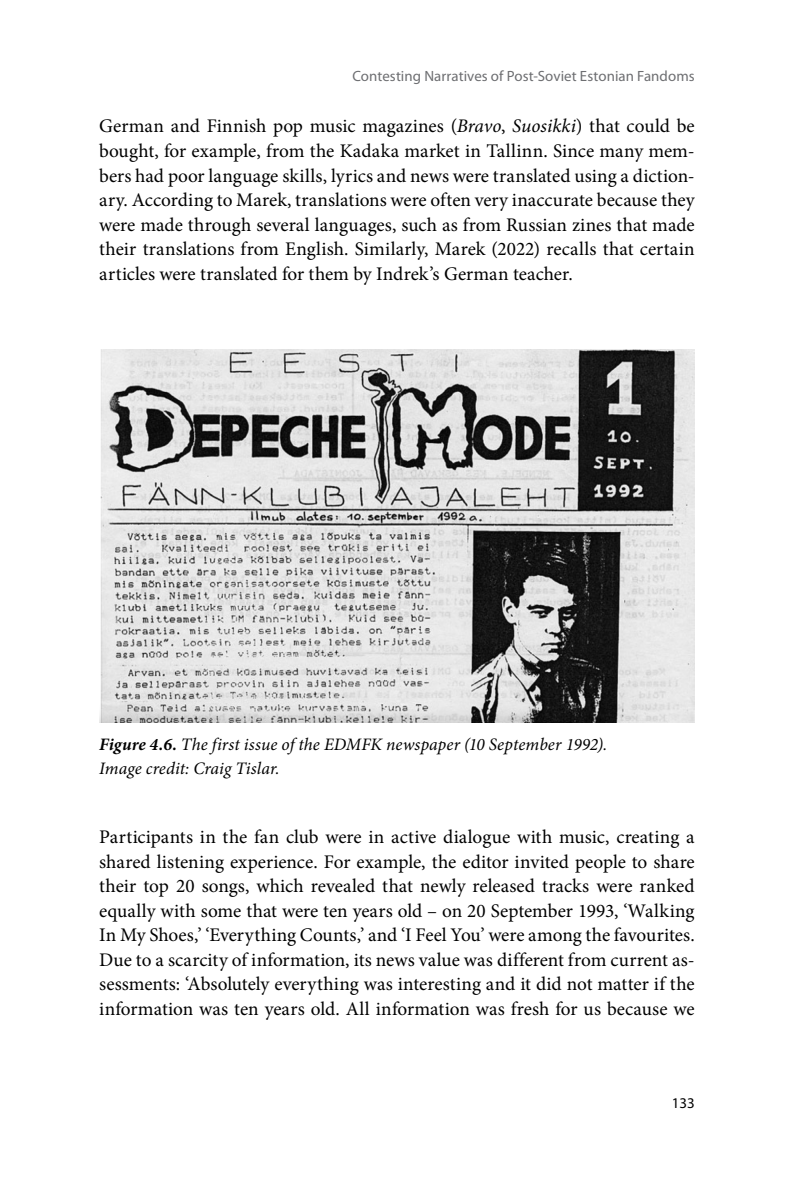
<style>
.page{position:relative;width:794px;height:1191px;background:#fff}
.page>*{position:absolute;margin:0;border:0;box-sizing:border-box;transform-origin:0 0}
.t1{font:19.25px/24.5px "Minion Pro";color:#000;text-align:justify}
.t2{font:italic 17.5px/24.5px "Minion Pro";letter-spacing:.005em;color:#000}
.t3{font:14.88px "Myriad Pro";letter-spacing:.005em;color:#6d6e71}
.t4{font:14.88px "Myriad Pro";color:#000}
.s1{font-style:italic}
.s2{font-weight:700}
</style>
<div class="page">
<img style="left:99px;top:350px;width:595px;height:372px">
<p class="t3" style="left:352px;top:66px;width:344px">Contesting Narratives of Post-Soviet Estonian Fandoms</p>
<p class="t1" style="left:99px;top:114px;width:597px">German and Finnish pop music magazines (<span class="s1">Bravo</span>, <span class="s1">Suosikki</span>) that could be bought, for example, from the Kadaka market in Tallinn. Since many mem&shy;bers had poor language skills, lyrics and news were translated using a diction&shy;ary. According to Marek, translations were often very inaccurate because they were made through several languages, such as from Russian zines that made their translations from English. Similarly, Marek (2022) recalls that certain articles were translated for them by Indrek’s German teacher.</p>
<p class="t2" style="left:99px;top:732px;width:509px"><span class="s2">Figure 4.6.</span> The first issue of the EDMFK newspaper (10 September 1992).<br>Image credit: Craig Tislar.</p>
<p class="t1" style="left:99px;top:825px;width:597px">Participants in the fan club were in active dialogue with music, creating a shared listening experience. For example, the editor invited people to share their top 20 songs, which revealed that newly released tracks were ranked equally with some that were ten years old – on 20 September 1993, ‘Walking In My Shoes,’ ‘Everything Counts,’ and ‘I Feel You’ were among the favourites.<br>Due to a scarcity of information, its news value was different from current as&shy;sessments: ‘Absolutely everything was interesting and it did not matter if the information was ten years old. All information was fresh for us because we</p>
<p class="t4" style="left:672px;top:1093px;width:24px">133</p>
</div>
